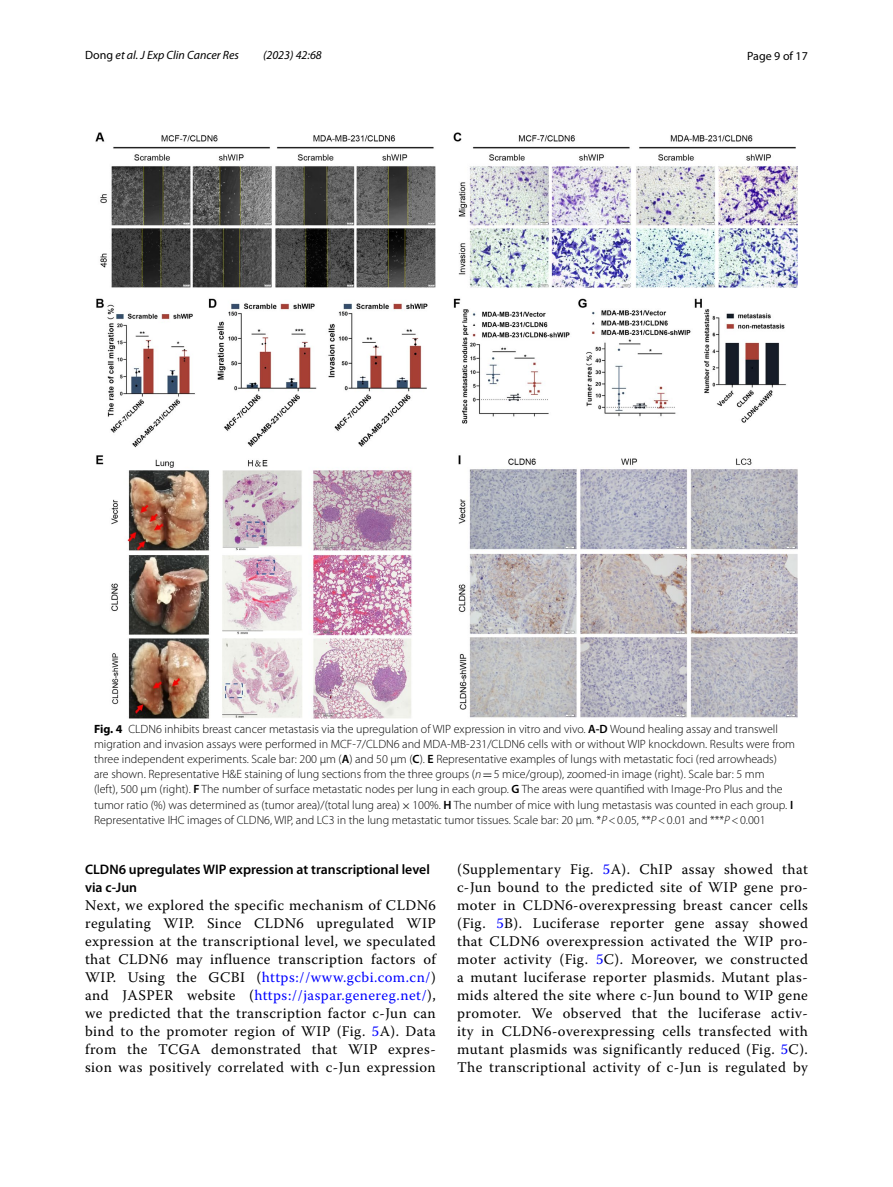
<style>
.page{position:relative;width:893px;height:1187px;background:#fff}
.page>*{position:absolute;margin:0;border:0;box-sizing:border-box;transform-origin:0 0}
.t1{font:14.7px/18px "Warnock Pro";letter-spacing:.03em;color:#000;text-align:justify}
.t2{font:600 13.8px/18px "Myriad Pro";color:#000}
.t3{font:300 12px/15px "Myriad Pro";color:#000}
.t4{font:italic 12px "Myriad Pro";color:#000}
.t5{font:12px "Myriad Pro";color:#000}
.s1{font-style:normal}
.s2{font-weight:700}
.s3{font-weight:600}
.s4{font-style:italic}
.s5{font-family:"MTSY";font-weight:400}
.s6{color:#00f}
</style>
<div class="page">
<img style="left:96px;top:133px;width:701px;height:585px">
<p class="t4" style="left:85px;top:48px;width:156px"><span class="s1">Dong</span> et al. J Exp Clin Cancer Res</p>
<p class="t4" style="left:263px;top:48px;width:60px">(2023) 42:68</p>
<p class="t5" style="left:747px;top:48px;width:62px">Page 9 of 17</p>
<p class="t3" style="left:94px;top:722px;width:703px"><span class="s2">Fig. 4</span> CLDN6 inhibits breast cancer metastasis via the upregulation of WIP expression in vitro and vivo. <span class="s3">A-D</span> Wound healing assay and transwell migration and invasion assays were performed in MCF-7/CLDN6 and MDA-MB-231/CLDN6 cells with or without WIP knockdown. Results were from three independent experiments. Scale bar: 200 μm (<span class="s3">A</span>) and 50 μm (<span class="s3">C</span>). <span class="s3">E</span> Representative examples of lungs with metastatic foci (red arrowheads)<br>are shown. Representative H&amp;E staining of lung sections from the three groups (<span class="s4">n</span><span class="s5">=</span>5 mice/group), zoomed-in image (right). Scale bar: 5 mm<br>(left), 500 μm (right). <span class="s3">F</span> The number of surface metastatic nodes per lung in each group. <span class="s3">G</span> The areas were quantified with Image-Pro Plus and the tumor ratio (%) was determined as (tumor area)/(total lung area)<span class="s5">×</span>100%. <span class="s3">H</span> The number of mice with lung metastasis was counted in each group. <span class="s3">I </span>Representative IHC images of CLDN6, WIP, and LC3 in the lung metastatic tumor tissues. Scale bar: 20 μm. *<span class="s4">P</span>&lt;0.05, **<span class="s4">P</span>&lt;0.01 and ***<span class="s4">P</span>&lt;0.001</p>
<p class="t2" style="left:85px;top:859px;width:346px">CLDN6 upregulates WIP expression at transcriptional level via c‑Jun</p>
<p class="t1" style="left:85px;top:895px;width:352px">Next, we explored the specific mechanism of CLDN6 regulating WIP. Since CLDN6 upregulated WIP expression at the transcriptional level, we speculated that CLDN6 may influence transcription factors of WIP. Using the GCBI (<span class="s6">https://www.gcbi.com.cn/</span>) and JASPER website (<span class="s6">https://jaspar.genereg.net/</span>), we predicted that the transcription factor c-Jun can bind to the promoter region of WIP (Fig. <span class="s6">5</span>A). Data from the TCGA demonstrated that WIP expres&shy;sion was positively correlated with c-Jun expression</p>
<p class="t1" style="left:457px;top:860px;width:352px">(Supplementary Fig. <span class="s6">5</span>A). ChIP assay showed that c-Jun bound to the predicted site of WIP gene pro&shy;moter in CLDN6-overexpressing breast cancer cells (Fig. <span class="s6">5</span>B). Luciferase reporter gene assay showed that CLDN6 overexpression activated the WIP pro&shy;moter activity (Fig. <span class="s6">5</span>C). Moreover, we constructed a mutant luciferase reporter plasmids. Mutant plas&shy;mids altered the site where c-Jun bound to WIP gene promoter. We observed that the luciferase activ&shy;ity in CLDN6-overexpressing cells transfected with mutant plasmids was significantly reduced (Fig. <span class="s6">5</span>C).<br>The transcriptional activity of c-Jun is regulated by</p>
</div>
